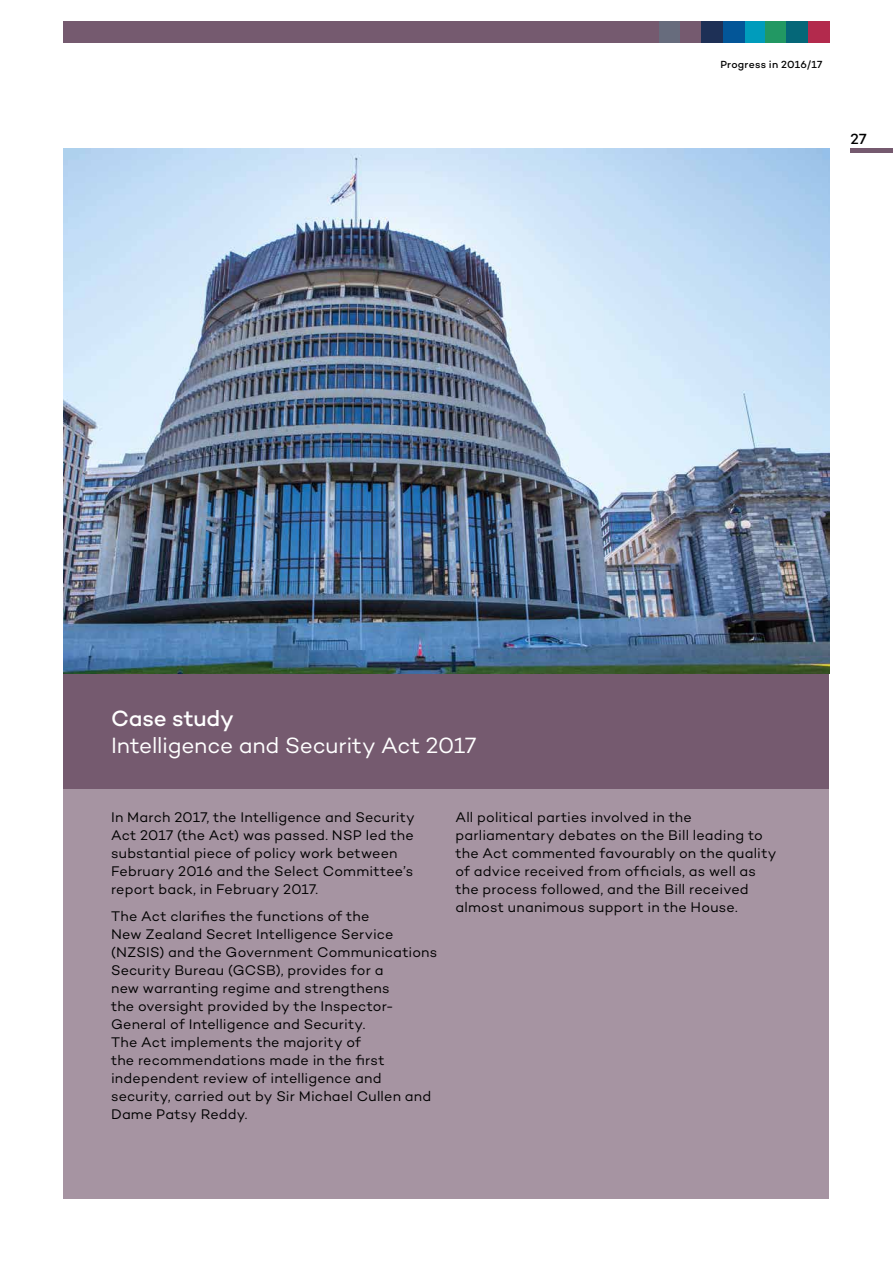
<style>
.page{position:relative;width:893px;height:1263px;background:#fff}
.page>*{position:absolute;margin:0;border:0;box-sizing:border-box;transform-origin:0 0}
.t1{font:22.5px "Campton";letter-spacing:-.01em;color:#fff}
.t2{font:500 22.5px "Campton";letter-spacing:-.01em;color:#fff}
.t3{font:500 15px "Campton";color:#000}
.t4{font:14.25px/18px "Campton";letter-spacing:.015em;color:#000}
.t5{font:500 10.5px "Campton";letter-spacing:.025em;color:#000}
</style>
<div class="page">
<div style="left:64px;top:21px;width:709px;height:22px;background:#755a6f"></div>
<div style="left:659px;top:21px;width:21px;height:22px;background:#676c7d"></div>
<div style="left:808px;top:21px;width:21px;height:22px;background:#b32a4d"></div>
<div style="left:744px;top:21px;width:21px;height:22px;background:#009cbc"></div>
<div style="left:702px;top:21px;width:21px;height:22px;background:#1e3056"></div>
<div style="left:723px;top:21px;width:21px;height:22px;background:#035698"></div>
<div style="left:765px;top:21px;width:22px;height:22px;background:#229863"></div>
<div style="left:787px;top:21px;width:21px;height:22px;background:#056778"></div>
<hr style="left:850px;top:149px;width:43px;height:4px;background:#755a6f">
<div style="left:64px;top:788px;width:765px;height:411px;background:#a694a2"></div>
<div style="left:64px;top:631px;width:765px;height:158px;background:#755a6f"></div>
<img style="left:64px;top:149px;width:765px;height:525px">
<p class="t5" style="left:720px;top:58px;width:104px">Progress in 2016/17</p>
<p class="t3" style="left:850px;top:130px;width:18px">27</p>
<h1 class="t2" style="left:111px;top:704px;width:124px">Case study</h1>
<h1 class="t1" style="left:111px;top:731px;width:367px">Intelligence and Security Act 2017</h1>
<p class="t4" style="left:111px;top:808px;width:305px">In March 2017, the Intelligence and Security Act 2017 (the Act) was passed. NSP led the substantial piece of policy work between February 2016 and the Select Committee’s report back, in February 2017.</p>
<p class="t4" style="left:111px;top:906px;width:328px">The Act clarifies the functions of the<br>New Zealand Secret Intelligence Service (NZSIS) and the Government Communications Security Bureau (GCSB), provides for a<br>new warranting regime and strengthens<br>the oversight provided by the Inspector-General of Intelligence and Security.<br>The Act implements the majority of<br>the recommendations made in the first independent review of intelligence and security, carried out by Sir Michael Cullen and Dame Patsy Reddy.</p>
<p class="t4" style="left:455px;top:808px;width:322px">All political parties involved in the parliamentary debates on the Bill leading to the Act commented favourably on the quality of advice received from officials, as well as the process followed, and the Bill received almost unanimous support in the House.</p>
</div>
